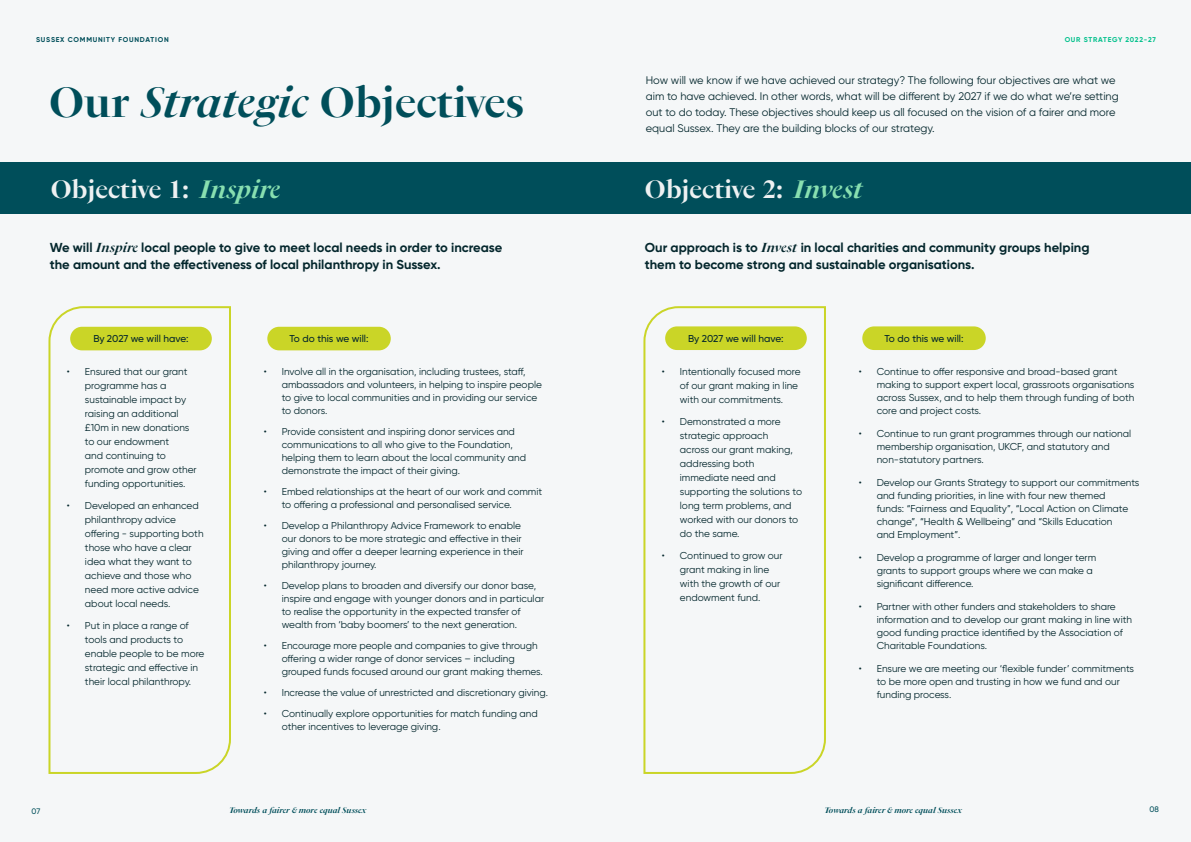
<style>
.page{position:relative;width:1191px;height:842px;background:#f5f7f8}
.page>*{position:absolute;margin:0;border:0;box-sizing:border-box;transform-origin:0 0}
.t1{font:700 42px "PS Fournier Std Grand";color:#004e5a}
.t2{font:700 25px "PS Fournier Std Grand";color:#eef1f2}
.t3{font:700 13px/17px "Gilroy";color:#04272d}
.t4{font:11px/16px "Gilroy";color:#04272d}
.t5{font:10px/14px "Gilroy";color:#04272d}
.t6{font:500 10px "Gilroy";color:#04272d}
.t7{font:italic 700 8px "PS Fournier Std Grand";color:#004e5a}
.t8{font:500 8px "Gilroy";color:#004e5a}
.t9{font:700 7px "Gilroy";letter-spacing:.11em;color:#004e5a}
.t10{font:700 7px "Gilroy";letter-spacing:.1em;color:#00c08b}
.s1{font-style:italic}
.s2{font-style:italic;color:#88dfb0}
.s3{font-family:"PS Fournier Std Grand";font-style:italic}
.s4{color:#fff}
</style>
<div class="page">
<div style="left:0;top:162px;width:1191px;height:52px;background:#004e5a"></div>
<div style="left:267px;top:327px;width:124px;height:23px;background:#cad527;border-radius:12px"></div>
<div style="left:862px;top:326px;width:123px;height:24px;background:#cad527;border-radius:12px"></div>
<svg style="left:48px;top:306px;width:183px;height:468px"></svg>
<svg style="left:643px;top:306px;width:183px;height:468px"></svg>
<p class="t9" style="left:36px;top:35px;width:134px">SUSSEX COMMUNITY FOUNDATION</p>
<p class="t10" style="left:1064px;top:35px;width:93px">OUR STRATEGY 2022-27</p>
<h1 class="t1" style="left:49px;top:77px;width:476px">Our <span class="s1">Strategic</span> Objectives</h1>
<p class="t4" style="left:646px;top:72px;width:474px">How will we know if we have achieved our strategy? The following four objectives are what we aim to have achieved. In other words, what will be different by 2027 if we do what we’re setting out to do today. These objectives should keep us all focused on the vision of a fairer and more equal Sussex. They are the building blocks of our strategy.</p>
<h2 class="t2" style="left:51px;top:174px;width:231px">Objective 1: <span class="s2">Inspire</span></h2>
<h2 class="t2" style="left:645px;top:174px;width:219px">Objective 2: <span class="s2">Invest</span></h2>
<h3 class="t3" style="left:50px;top:238px;width:454px">We will <span class="s3">Inspire</span> local people to give to meet local needs in order to increase the amount and the effectiveness of local philanthropy in Sussex.</h3>
<h3 class="t3" style="left:645px;top:238px;width:446px">Our approach is to <span class="s3">Invest</span> in local charities and community groups helping them to become strong and sustainable organisations.</h3>
<p class="t6" style="left:93px;top:332px;width:97px">By 2027 we will have:</p>
<p class="t6" style="left:289px;top:332px;width:81px">To do this we will:</p>
<p class="t6" style="left:688px;top:332px;width:97px">By 2027 we will have:</p>
<p class="t6" style="left:884px;top:332px;width:81px">To do this we will:</p>
<p class="t5" style="left:85px;top:364px;width:113px;text-indent:-18px">• Ensured that our grant programme has a sustainable impact by raising an additional £10m in new donations to our endowment<br>and continuing to promote and grow other funding opportunities.</p>
<p class="t5" style="left:85px;top:498px;width:120px;text-indent:-18px">• Developed an enhanced philanthropy advice offering - supporting both those who have a clear idea what they want to achieve and those who need more active advice about local needs.</p>
<p class="t5" style="left:85px;top:618px;width:121px;text-indent:-18px">• Put in place a range of tools and products to enable people to be more strategic and effective in their local philanthropy.</p>
<p class="t5" style="left:282px;top:365px;width:262px;line-height:13px;text-indent:-18px">• Involve all in the organisation, including trustees, staff, ambassadors and volunteers, in helping to inspire people to give to local communities and in providing our service to donors.</p>
<p class="t5" style="left:282px;top:425px;width:246px;line-height:13px;text-indent:-18px">• Provide consistent and inspiring donor services and communications to all who give to the Foundation, helping them to learn about the local community and demonstrate the impact of their giving.</p>
<p class="t5" style="left:282px;top:485px;width:262px;line-height:13px;text-indent:-18px">• Embed relationships at the heart of our work and commit to offering a professional and personalised service.</p>
<p class="t5" style="left:282px;top:519px;width:243px;line-height:13px;text-indent:-18px">• Develop a Philanthropy Advice Framework to enable our donors to be more strategic and effective in their giving and offer a deeper learning experience in their philanthropy journey.</p>
<p class="t5" style="left:282px;top:579px;width:264px;line-height:13px;text-indent:-18px">• Develop plans to broaden and diversify our donor base, inspire and engage with younger donors and in particular to realise the opportunity in the expected transfer of wealth from ‘baby boomers’ to the next generation.</p>
<p class="t5" style="left:282px;top:639px;width:263px;line-height:13px;text-indent:-18px">• Encourage more people and companies to give through offering a wider range of donor services – including grouped funds focused around our grant making themes.</p>
<p class="t5" style="left:264px;top:685px;width:286px">• Increase the value of unrestricted and discretionary giving.</p>
<p class="t5" style="left:282px;top:707px;width:258px;line-height:13px;text-indent:-18px">• Continually explore opportunities for match funding and other incentives to leverage giving.</p>
<p class="t5" style="left:680px;top:364px;width:122px;text-indent:-18px">• Intentionally focused more of our grant making in line with our commitments.</p>
<p class="t5" style="left:680px;top:414px;width:124px;text-indent:-18px">• Demonstrated a more strategic approach<br>across our grant making, addressing both immediate need and supporting the solutions to long term problems, and worked with our donors to do the same.</p>
<p class="t5" style="left:680px;top:548px;width:104px;text-indent:-18px">• Continued to grow our grant making in line with the growth of our endowment fund.</p>
<p class="t5" style="left:876px;top:365px;width:259px;line-height:13px;text-indent:-18px">• Continue to offer responsive and broad-based grant making to support expert local, grassroots organisations across Sussex, and to help them through funding of both core and project costs.</p>
<p class="t5" style="left:876px;top:427px;width:256px;line-height:13px;text-indent:-18px">• Continue to run grant programmes through our national membership organisation, UKCF, and statutory and non-statutory partners.</p>
<p class="t5" style="left:876px;top:476px;width:264px;line-height:13px;text-indent:-18px">• Develop our Grants Strategy to support our commitments and funding priorities, in line with four new themed<br>funds: “Fairness and Equality”, “Local Action on Climate change”, “Health &amp; Wellbeing” and “Skills Education<br>and Employment”.</p>
<p class="t5" style="left:876px;top:551px;width:221px;line-height:13px;text-indent:-18px">• Develop a programme of larger and longer term grants to support groups where we can make a significant difference.</p>
<p class="t5" style="left:876px;top:600px;width:257px;line-height:13px;text-indent:-18px">• Partner with other funders and stakeholders to share information and to develop our grant making in line with good funding practice identified by the Association of Charitable Foundations.</p>
<p class="t5" style="left:876px;top:662px;width:259px;line-height:13px;text-indent:-18px">• Ensure we are meeting our ‘flexible funder’ commitments to be more open and trusting in how we fund and our funding process.</p>
<p class="t8" style="left:31px;top:806px;width:10px">0 7<span class="s4">1</span></p>
<p class="t7" style="left:229px;top:805px;width:139px">Towards a fairer &amp; more equal Sussex</p>
<p class="t7" style="left:824px;top:805px;width:139px">Towards a fairer &amp; more equal Sussex</p>
<p class="t8" style="left:1149px;top:805px;width:11px">0 8<span class="s4">2</span></p>
</div>
